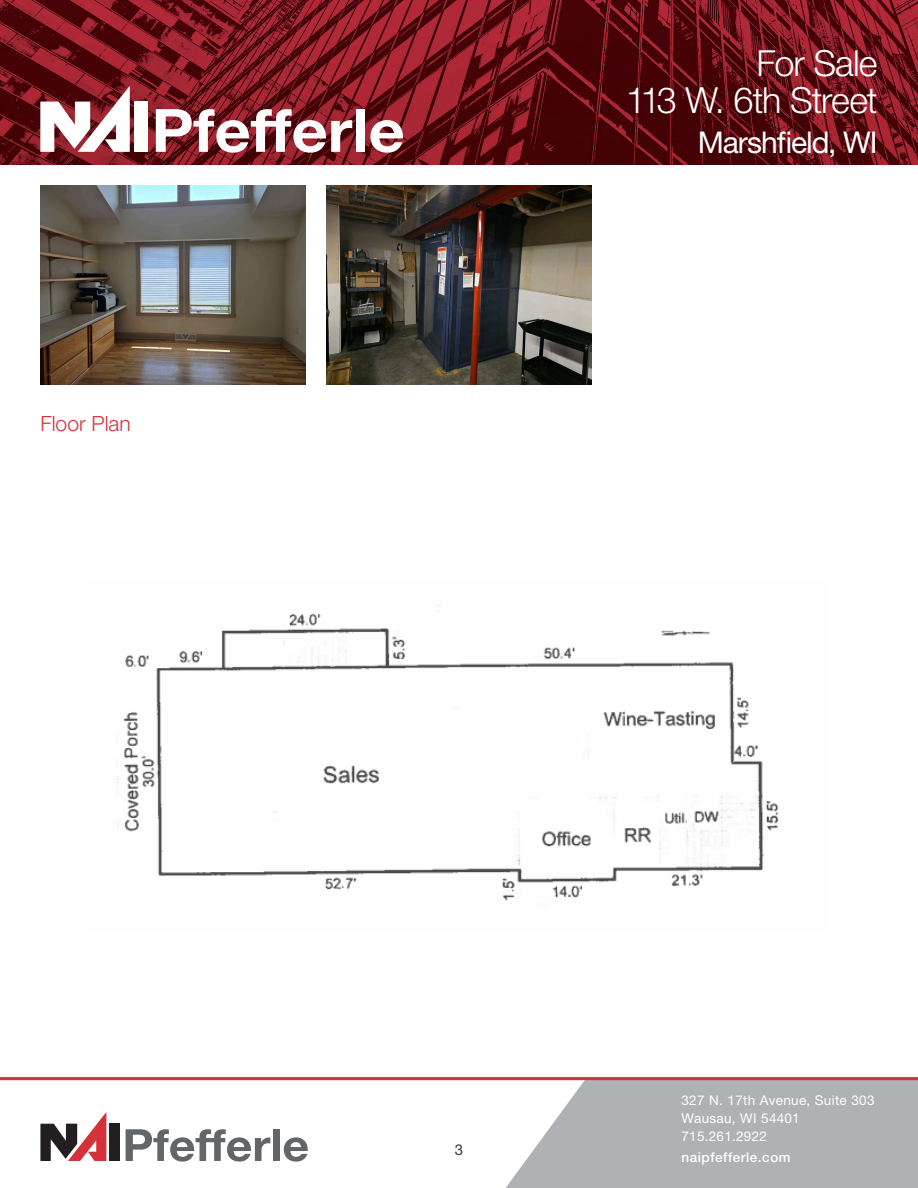
<style>
.page{position:relative;width:918px;height:1188px;background:#fff}
.page>*{position:absolute;margin:0;border:0;box-sizing:border-box;transform-origin:0 0}
.t1{font:300 36px "Helvetica Neue LT Std";letter-spacing:-.03em;color:#fff}
.t2{font:30px "Helvetica Neue LT Std";letter-spacing:-.035em;color:#fff}
.t3{font:300 21px "Helvetica Neue LT Std";color:#d43238}
.t4{font:15px "Helvetica Neue LT Std";color:#363539}
.t5{font:13.5px "Helvetica Neue LT Std";letter-spacing:.02em;color:#fff}
.t6{font:500 13.5px "Helvetica Neue LT Std";letter-spacing:.04em;color:#fff}
</style>
<div class="page">
<div style="left:0;top:1078px;width:918px;height:110px;background:#b0b1b5"></div>
<svg style="left:0;top:1080px;width:586px;height:108px;background:#f8f7f8"></svg>
<hr style="left:0;top:1077px;width:918px;height:3px;background:#d43238">
<div style="left:110px;top:1124px;width:10px;height:37px;background:#231f20"></div>
<svg style="left:40px;top:1112px;width:66px;height:49px;background:#b18889"></svg>
<svg style="left:126px;top:1129px;width:144px;height:33px;background:#b8b9bb"></svg>
<div style="left:273px;top:1129px;width:7px;height:32px;background:#62656a"></div>
<svg style="left:284px;top:1137px;width:24px;height:25px"></svg>
<img style="left:0;top:0;width:918px;height:165px">
<div style="left:134px;top:102px;width:14px;height:50px;background:#fff"></div>
<svg style="left:40px;top:86px;width:90px;height:66px"></svg>
<svg style="left:156px;top:109px;width:196px;height:44px"></svg>
<div style="left:356px;top:109px;width:9px;height:43px;background:#fff"></div>
<svg style="left:370px;top:120px;width:33px;height:33px"></svg>
<img style="left:326px;top:185px;width:266px;height:199px">
<img style="left:40px;top:185px;width:266px;height:199px">
<img style="left:116px;top:605px;width:663px;height:296px">
<p class="t3" style="left:40px;top:411px;width:92px">Floor Plan</p>
<p class="t1" style="left:756px;top:41px;width:123px">For Sale</p>
<p class="t1" style="left:626px;top:78px;width:253px">113 W. 6th Street</p>
<p class="t2" style="left:698px;top:124px;width:181px">Marshfield, WI</p>
<p class="t4" style="left:455px;top:1140px;width:10px">3</p>
<p class="t5" style="left:681px;top:1092px;width:195px">327 N. 17th Avenue, Suite 303</p>
<p class="t5" style="left:681px;top:1110px;width:120px">Wausau, WI 54401</p>
<p class="t5" style="left:681px;top:1128px;width:87px">715.261.2922</p>
<p class="t6" style="left:681px;top:1149px;width:111px">naipfefferle.com</p>
</div>
